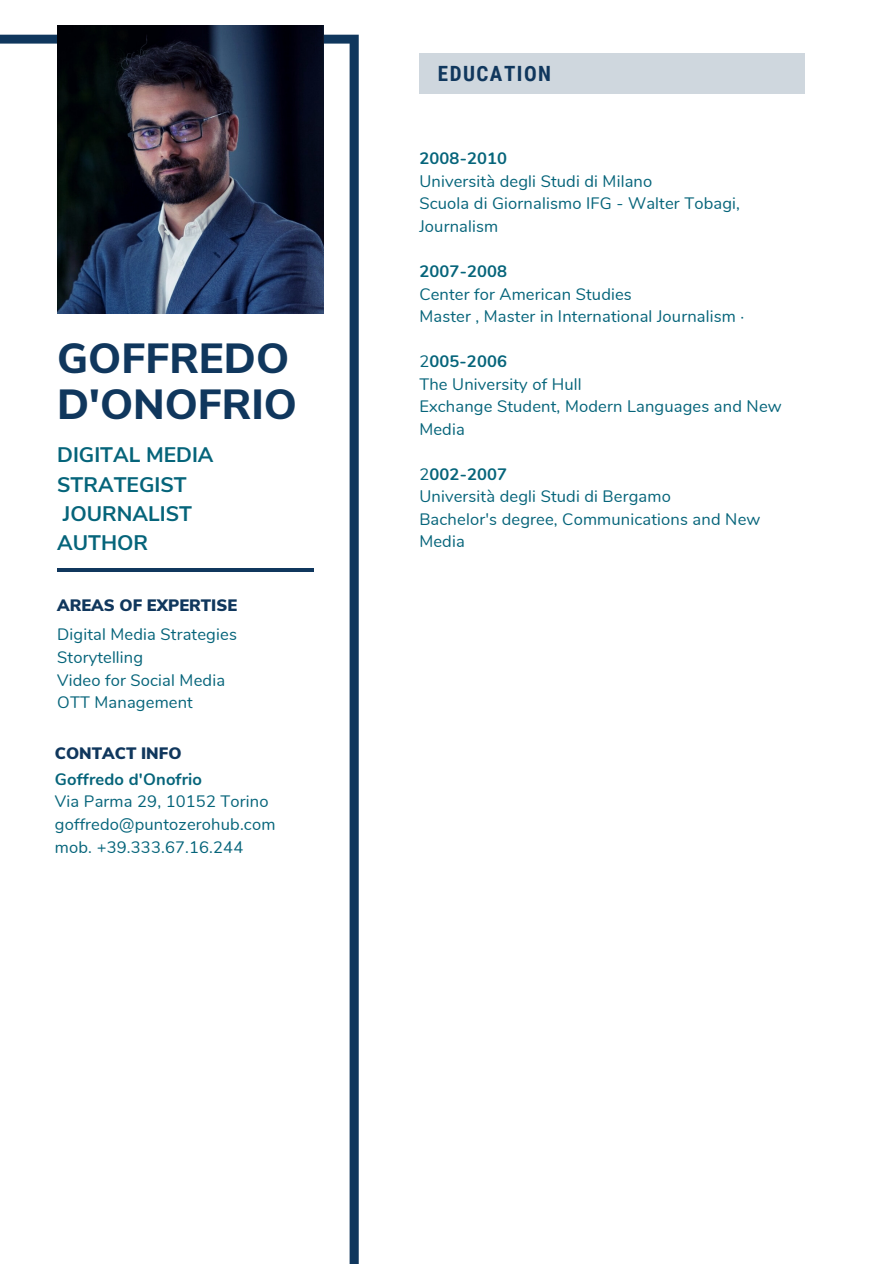
<style>
.page{position:relative;width:894px;height:1264px;background:#fff}
.page>*{position:absolute;margin:0;border:0;box-sizing:border-box;transform-origin:0 0}
.t1{font:800 42px "Nunito Sans";color:#10375d}
.t2{font:700 21px/29.2px "Nunito Sans";color:#05647a}
.t3{font:700 21px "Roboto Condensed";letter-spacing:.07em;color:#10375d}
.t4{font:16.5px/22.5px "Nunito";letter-spacing:.01em;color:#05647a}
.t5{font:700 16.5px "Nunito";letter-spacing:.01em;color:#05647a}
.t6{font:900 16.5px "Nunito Sans";color:#10375d}
.s1{font-weight:400}
</style>
<div class="page">
<div style="left:419px;top:53px;width:385px;height:40px;background:#cfd7de"></div>
<svg style="left:0;top:35px;width:358px;height:1228px"></svg>
<hr style="left:57px;top:568px;width:257px;height:4px;background:#10375d">
<img style="left:57px;top:26px;width:266px;height:287px">
<p class="t1" style="left:57px;top:330px;width:233px">GOFFREDO</p>
<p class="t1" style="left:57px;top:376px;width:241px">D'ONOFRIO</p>
<p class="t2" style="left:57px;top:441px;width:158px">DIGITAL MEDIA</p>
<p class="t2" style="left:57px;top:470px;width:136px">STRATEGIST<br>JOURNALIST</p>
<p class="t2" style="left:57px;top:529px;width:92px">AUTHOR</p>
<p class="t6" style="left:57px;top:594px;width:181px">AREAS OF EXPERTISE</p>
<p class="t4" style="left:57px;top:623px;width:181px">Digital Media Strategies</p>
<p class="t4" style="left:57px;top:646px;width:87px">Storytelling</p>
<p class="t4" style="left:57px;top:669px;width:169px">Video for Social Media</p>
<p class="t4" style="left:57px;top:691px;width:137px">OTT Management</p>
<p class="t6" style="left:55px;top:742px;width:128px">CONTACT INFO</p>
<p class="t5" style="left:55px;top:768px;width:148px">Goffredo d'Onofrio</p>
<p class="t4" style="left:55px;top:790px;width:215px">Via Parma 29, 10152 Torino</p>
<p class="t4" style="left:55px;top:813px;width:222px">goffredo@puntozerohub.com</p>
<p class="t4" style="left:55px;top:835px;width:190px">mob. +39.333.67.16.244</p>
<p class="t3" style="left:438px;top:62px;width:115px">EDUCATION</p>
<p class="t5" style="left:419px;top:148px;width:89px">2008-2010</p>
<p class="t4" style="left:419px;top:170px;width:234px">Università degli Studi di Milano</p>
<p class="t4" style="left:419px;top:193px;width:322px">Scuola di Giornalismo IFG - Walter Tobagi,<br>Journalism</p>
<p class="t5" style="left:419px;top:260px;width:89px">2007-2008</p>
<p class="t4" style="left:419px;top:283px;width:214px">Center for American Studies</p>
<p class="t4" style="left:419px;top:305px;width:326px">Master , Master in International Journalism ·</p>
<p class="t5" style="left:419px;top:350px;width:89px"><span class="s1">2</span>005-2006</p>
<p class="t4" style="left:419px;top:373px;width:164px">The University of Hull</p>
<p class="t4" style="left:419px;top:395px;width:364px">Exchange Student, Modern Languages and New<br>Media</p>
<p class="t5" style="left:419px;top:463px;width:89px"><span class="s1">2</span>002-2007</p>
<p class="t4" style="left:419px;top:485px;width:253px">Università degli Studi di Bergamo</p>
<p class="t4" style="left:419px;top:508px;width:342px">Bachelor's degree, Communications and New<br>Media</p>
</div>
